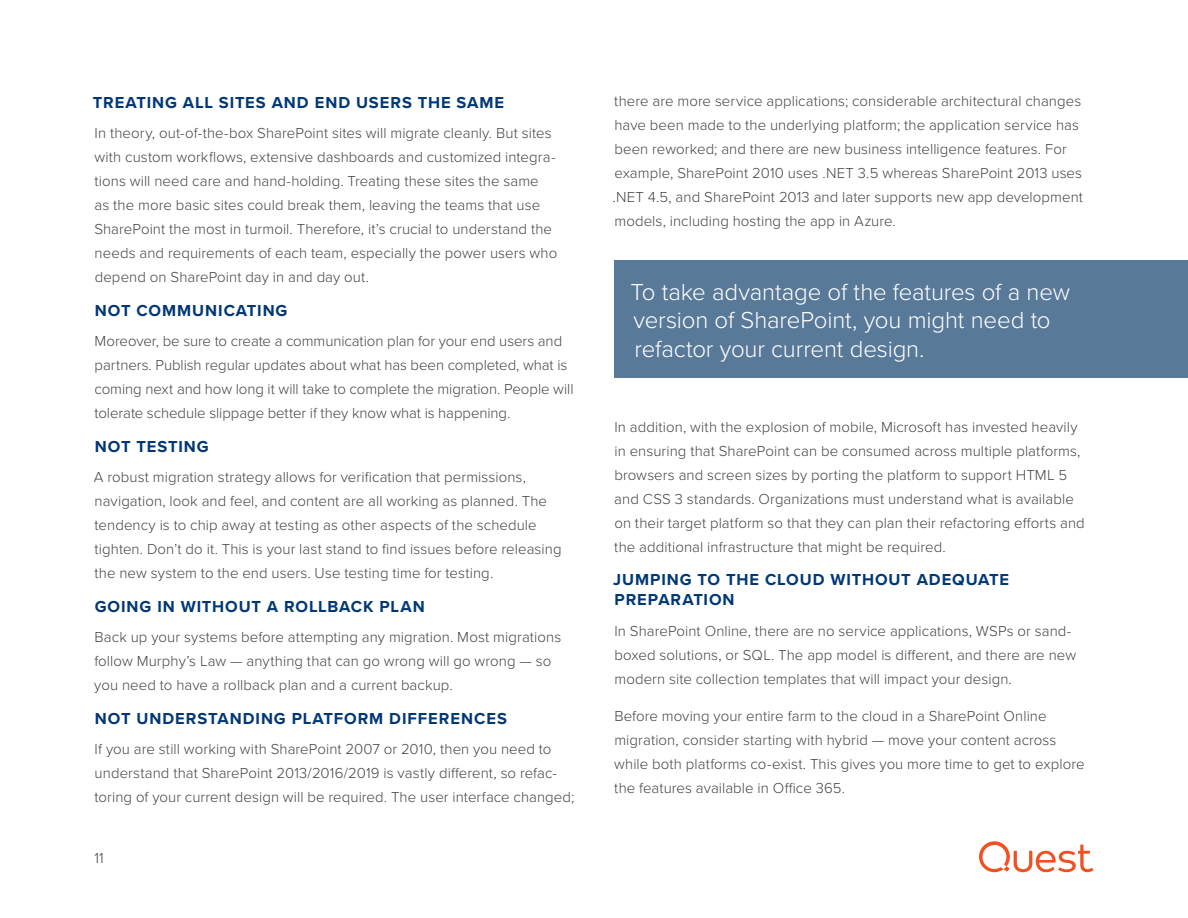
<style>
.page{position:relative;width:1188px;height:918px;background:#fff}
.page>*{position:absolute;margin:0;border:0;box-sizing:border-box;transform-origin:0 0}
.Callout_Box_Medium{font:300 24px/28.8px "Proxima Nova";letter-spacing:-.005em;color:#fff}
.Section_Heading_2{font:700 16.5px/19.8px "Proxima Nova";letter-spacing:.055em;color:#003876}
.Body{font:300 15px/24px "Proxima Nova";letter-spacing:.005em;color:#444}
</style>
<div class="page">
<svg style="left:979px;top:841px;width:114px;height:31px"></svg>
<div style="left:614px;top:260px;width:574px;height:117px;background:#597999"></div>
<p class="Section_Heading_2" style="left:93px;top:92px;width:413px">TREATING ALL SITES AND END USERS THE SAME</p>
<p class="Body" style="left:94px;top:121px;width:464px">In theory, out-of-the-box SharePoint sites will migrate cleanly. But sites with custom workflows, extensive dashboards and customized integra&shy;tions will need care and hand-holding. Treating these sites the same<br>as the more basic sites could break them, leaving the teams that use SharePoint the most in turmoil. Therefore, it’s crucial to understand the needs and requirements of each team, especially the power users who depend on SharePoint day in and day out.</p>
<p class="Section_Heading_2" style="left:95px;top:300px;width:194px">NOT COMMUNICATING</p>
<p class="Body" style="left:95px;top:329px;width:481px">Moreover, be sure to create a communication plan for your end users and partners. Publish regular updates about what has been completed, what is coming next and how long it will take to complete the migration. People will tolerate schedule slippage better if they know what is happening.</p>
<p class="Section_Heading_2" style="left:95px;top:436px;width:115px">NOT TESTING</p>
<p class="Body" style="left:94px;top:465px;width:469px">A robust migration strategy allows for verification that permissions, navigation, look and feel, and content are all working as planned. The tendency is to chip away at testing as other aspects of the schedule tighten. Don’t do it. This is your last stand to find issues before releasing the new system to the end users. Use testing time for testing.</p>
<p class="Section_Heading_2" style="left:95px;top:596px;width:331px">GOING IN WITHOUT A ROLLBACK PLAN</p>
<p class="Body" style="left:94px;top:625px;width:469px">Back up your systems before attempting any migration. Most migrations follow Murphy’s Law — anything that can go wrong will go wrong — so you need to have a rollback plan and a current backup.</p>
<p class="Section_Heading_2" style="left:95px;top:708px;width:414px">NOT UNDERSTANDING PLATFORM DIFFERENCES</p>
<p class="Body" style="left:95px;top:737px;width:481px">If you are still working with SharePoint 2007 or 2010, then you need to understand that SharePoint 2013/2016/2019 is vastly different, so refac&shy;toring of your current design will be required. The user interface changed;</p>
<p class="Body" style="left:94px;top:845px;width:11px">11</p>
<p class="Body" style="left:612px;top:89px;width:472px">there are more service applications; considerable architectural changes have been made to the underlying platform; the application service has been reworked; and there are new business intelligence features. For example, SharePoint 2010 uses .NET 3.5 whereas SharePoint 2013 uses .NET 4.5, and SharePoint 2013 and later supports new app development models, including hosting the app in Azure.</p>
<p class="Callout_Box_Medium" style="left:630px;top:276px;width:441px">To take advantage of the features of a new version of SharePoint, you might need to refactor your current design.</p>
<p class="Body" style="left:614px;top:414px;width:472px">In addition, with the explosion of mobile, Microsoft has invested heavily in ensuring that SharePoint can be consumed across multiple platforms, browsers and screen sizes by porting the platform to support HTML 5 and CSS 3 standards. Organizations must understand what is available on their target platform so that they can plan their refactoring efforts and the additional infrastructure that might be required.</p>
<p class="Section_Heading_2" style="left:613px;top:569px;width:397px">JUMPING TO THE CLOUD WITHOUT ADEQUATE<br>PREPARATION</p>
<p class="Body" style="left:614px;top:618px;width:463px">In SharePoint Online, there are no service applications, WSPs or sand&shy;boxed solutions, or SQL. The app model is different, and there are new modern site collection templates that will impact your design.</p>
<p class="Body" style="left:614px;top:704px;width:472px">Before moving your entire farm to the cloud in a SharePoint Online migration, consider starting with hybrid — move your content across while both platforms co-exist. This gives you more time to get to explore the features available in Office 365.</p>
</div>
